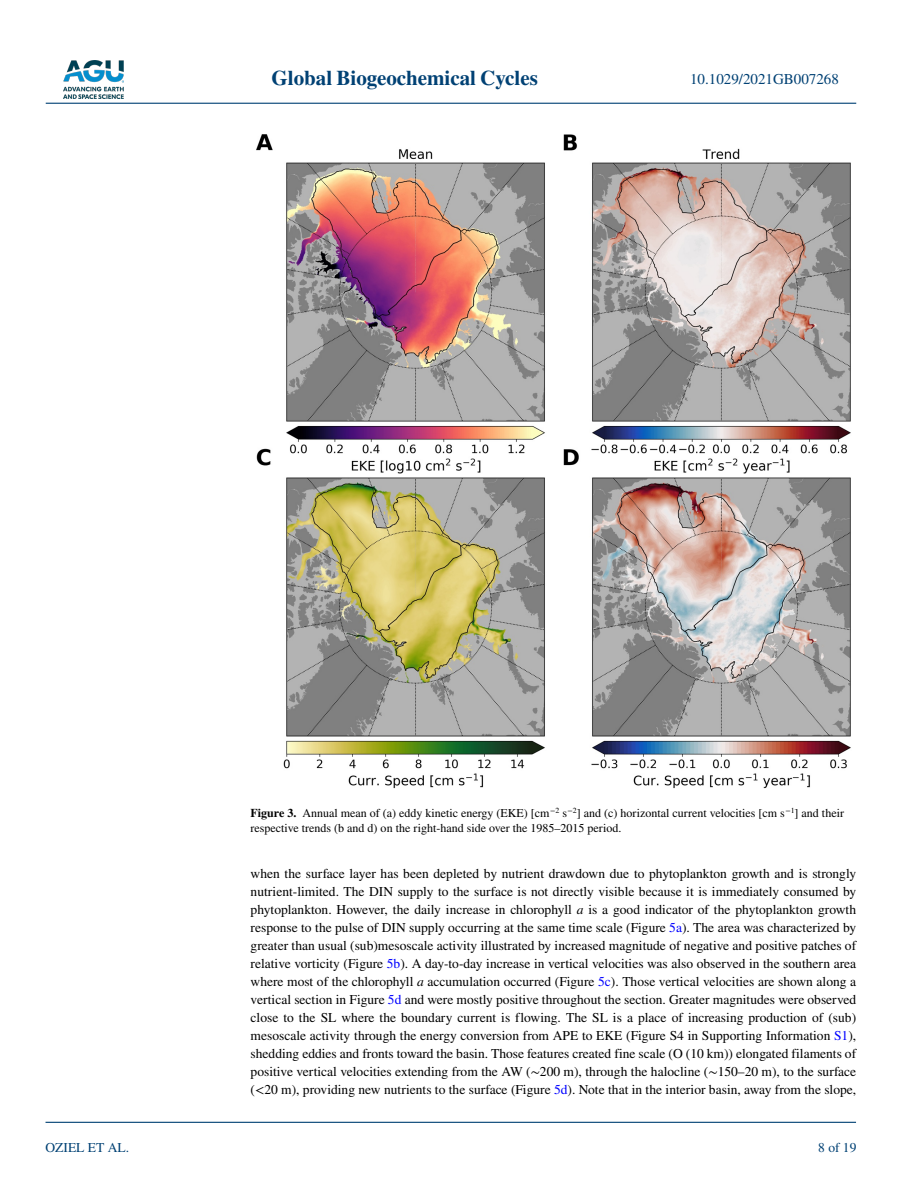
<style>
.page{position:relative;width:902px;height:1183px;background:#fff}
.page>*{position:absolute;margin:0;border:0;box-sizing:border-box;transform-origin:0 0}
.t1{font:700 21px "STIX";color:#004174}
.t2{font:15px "STIX";color:#004174}
.t3{font:13.5px/18px "STIX";color:#000;text-align:justify}
.t4{font:13.5px "STIX";color:#004174}
.t5{font:12px/15px "STIX";color:#000}
.s1{font-weight:700}
.s2{font-style:italic}
.s3{color:#00f}
</style>
<div class="page">
<img style="left:63px;top:60px;width:60px;height:39px">
<hr style="left:46px;top:103px;width:810px;height:1px;background:#004174">
<hr style="left:45px;top:1121px;width:810px;height:1px;background:#004174">
<img style="left:256px;top:134px;width:595px;height:654px">
<h1 class="t1" style="left:271px;top:66px;width:268px">Global Biogeochemical Cycles</h1>
<p class="t2" style="left:690px;top:69px;width:150px">10.1029/2021GB007268</p>
<p class="t4" style="left:45px;top:1138px;width:85px">OZIEL ET AL.</p>
<p class="t5" style="left:250px;top:806px;width:595px"><span class="s1">Figure 3.</span> Annual mean of (a) eddy kinetic energy (EKE) [cm<sup>−2</sup> s<sup>−2</sup>] and (c) horizontal current velocities [cm s<sup>−1</sup>] and their respective trends (b and d) on the right-hand side over the 1985–2015 period.</p>
<p class="t3" style="left:250px;top:865px;width:607px">when the surface layer has been depleted by nutrient drawdown due to phytoplankton growth and is strongly nutrient-limited. The DIN supply to the surface is not directly visible because it is immediately consumed by phytoplankton. However, the daily increase in chlorophyll <span class="s2">a</span> is a good indicator of the phytoplankton growth response to the pulse of DIN supply occurring at the same time scale (Figure <span class="s3">5a</span>). The area was characterized by greater than usual (sub)mesoscale activity illustrated by increased magnitude of negative and positive patches of relative vorticity (Figure <span class="s3">5b</span>). A day-to-day increase in vertical velocities was also observed in the southern area where most of the chlorophyll <span class="s2">a</span> accumulation occurred (Figure <span class="s3">5c</span>). Those vertical velocities are shown along a vertical section in Figure <span class="s3">5d</span> and were mostly positive throughout the section. Greater magnitudes were observed close to the SL where the boundary current is flowing. The SL is a place of increasing production of (sub) mesoscale activity through the energy conversion from APE to EKE (Figure S4 in Supporting Information <span class="s3">S1</span>), shedding eddies and fronts toward the basin. Those features created fine scale (O (10 km)) elongated filaments of positive vertical velocities extending from the AW (∼200 m), through the halocline (∼150–20 m), to the surface (&lt;20 m), providing new nutrients to the surface (Figure <span class="s3">5d</span>). Note that in the interior basin, away from the slope,</p>
<p class="t4" style="left:818px;top:1138px;width:40px">8 of 19</p>
</div>
